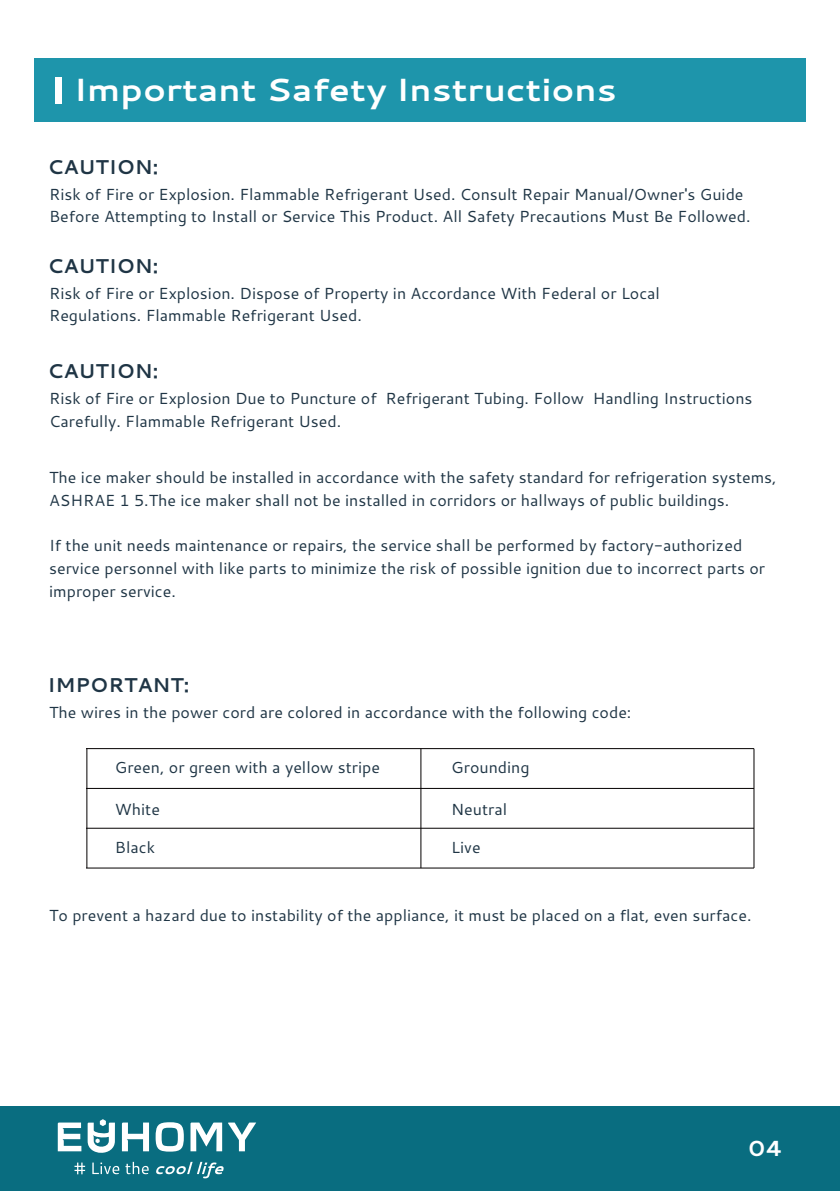
<style>
.page{position:relative;width:840px;height:1191px;background:#fff}
.page>*{position:absolute;margin:0;border:0;box-sizing:border-box;transform-origin:0 0}
.t1{font:700 32px "Cantarell";color:#fff;scale:1.07 1}
.t2{font:700 21.8px "Cantarell";color:#fff;scale:1.07 1}
.t3{font:700 20px "Cantarell";color:#1f3545}
.t4{font:16px/22.6px "Cantarell";color:#1f3545}
</style>
<div class="page">
<div style="left:34px;top:58px;width:771px;height:64px;background:#1e95ab"></div>
<div style="left:55px;top:77px;width:6px;height:26px;background:#fff"></div>
<hr style="left:86px;top:748px;width:667px;height:1px;background:#040000">
<hr style="left:86px;top:788px;width:667px;height:1px;background:#040000">
<hr style="left:86px;top:828px;width:667px;height:1px;background:#040000">
<hr style="left:86px;top:867px;width:667px;height:1px;background:#040000">
<hr style="left:86px;top:748px;width:1px;height:120px;background:#040000">
<hr style="left:420px;top:748px;width:1px;height:120px;background:#040000">
<hr style="left:753px;top:748px;width:1px;height:120px;background:#040000">
<div style="left:0;top:1106px;width:839px;height:85px;background:#096d80"></div>
<svg style="left:58px;top:1119px;width:198px;height:59px"></svg>
<h1 class="t1" style="left:74px;top:67px;width:509px">Important Safety Instructions</h1>
<p class="t3" style="left:48px;top:153px;width:112px">CAUTION:</p>
<p class="t4" style="left:49px;top:182px;width:702px">Risk of Fire or Explosion. Flammable Refrigerant Used. Consult Repair Manual/Owner's Guide<br>Before Attempting to Install or Service This Product. All Safety Precautions Must Be Followed.</p>
<p class="t3" style="left:48px;top:252px;width:112px">CAUTION:</p>
<p class="t4" style="left:49px;top:281px;width:612px">Risk of Fire or Explosion. Dispose of Property in Accordance With Federal or Local<br>Regulations. Flammable Refrigerant Used.</p>
<p class="t3" style="left:48px;top:357px;width:112px">CAUTION:</p>
<p class="t4" style="left:49px;top:387px;width:704px">Risk of Fire or Explosion Due to Puncture of Refrigerant Tubing. Follow Handling Instructions<br>Carefully. Flammable Refrigerant Used.</p>
<p class="t4" style="left:49px;top:465px;width:728px">The ice maker should be installed in accordance with the safety standard for refrigeration systems,<br>ASHRAE 1 5.The ice maker shall not be installed in corridors or hallways of public buildings.</p>
<p class="t4" style="left:49px;top:534px;width:717px">If the unit needs maintenance or repairs, the service shall be performed by factory-authorized service personnel with like parts to minimize the risk of possible ignition due to incorrect parts or improper service.</p>
<p class="t3" style="left:48px;top:671px;width:143px">IMPORTANT:</p>
<p class="t4" style="left:49px;top:700px;width:583px">The wires in the power cord are colored in accordance with the following code:</p>
<p class="t4" style="left:115px;top:755px;width:266px">Green, or green with a yellow stripe</p>
<p class="t4" style="left:115px;top:798px;width:46px">White</p>
<p class="t4" style="left:115px;top:835px;width:42px">Black</p>
<p class="t4" style="left:451px;top:755px;width:80px">Grounding</p>
<p class="t4" style="left:451px;top:798px;width:57px">Neutral</p>
<p class="t4" style="left:451px;top:835px;width:31px">Live</p>
<p class="t4" style="left:49px;top:904px;width:703px">To prevent a hazard due to instability of the appliance, it must be placed on a flat, even surface.</p>
<h2 class="t2" style="left:748px;top:1132px;width:34px">04</h2>
</div>
